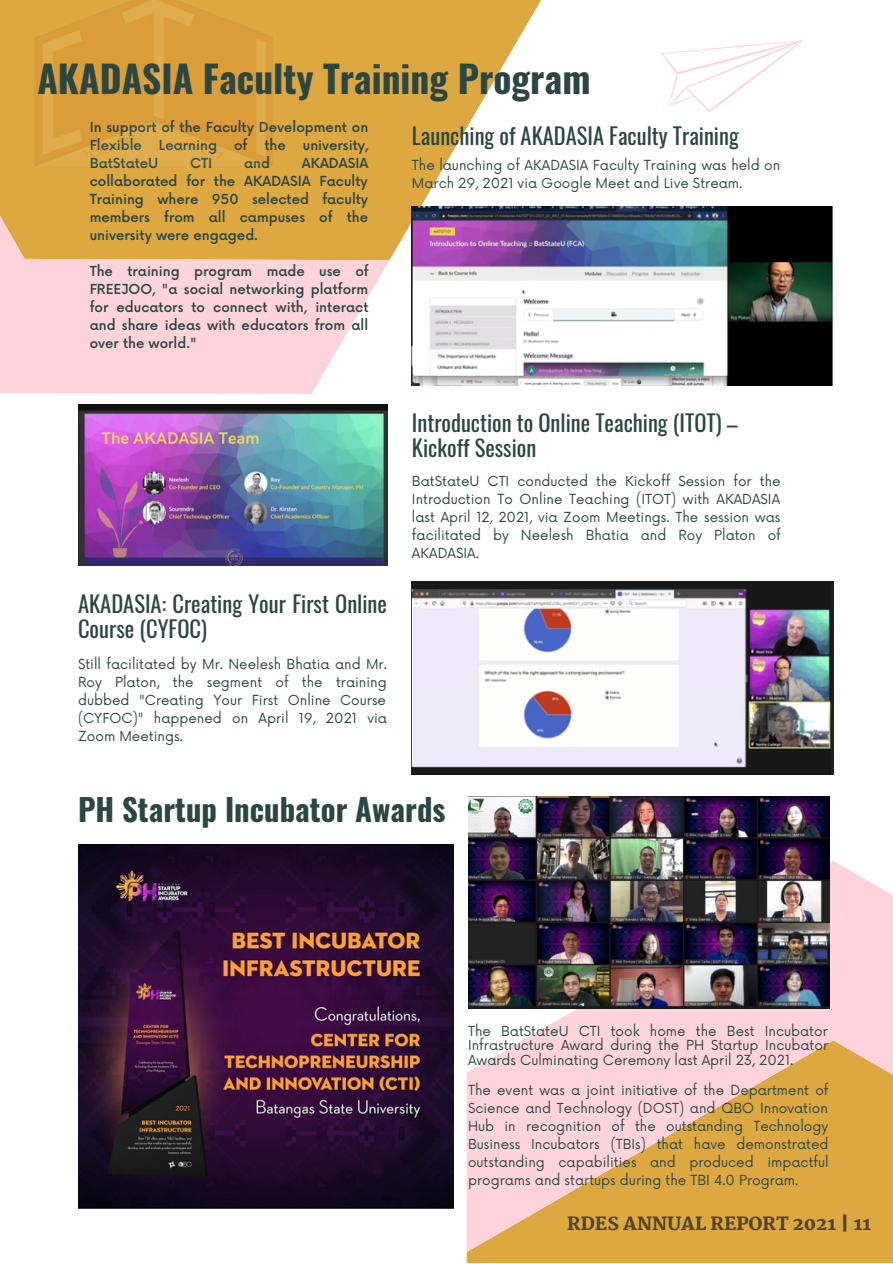
<style>
.page{position:relative;width:893px;height:1264px;background:#fff}
.page>*{position:absolute;margin:0;border:0;box-sizing:border-box;transform-origin:0 0}
.t1{font:700 37.35px "Oswald";color:#2b4743}
.t2{font:700 30.75px "Oswald";color:#2b4743}
.t3{font:22.5px/24.8px "Oswald";color:#2b4743}
.t4{font:800 18px "Martel";color:#242424}
.t5{font:13.5px/18px "Now";color:#2b4743;text-align:justify}
.t6{font:500 13.5px/18px "Now";color:#2b4743;text-align:justify}
</style>
<div class="page">
<div style="left:466px;top:1251px;width:426px;height:11px;background:#dda83f"></div>
<svg style="left:466px;top:860px;width:426px;height:391px;fill:#ffd3db"></svg>
<img style="left:412px;top:581px;width:421px;height:193px">
<img style="left:78px;top:552px;width:309px;height:13px">
<svg style="left:389px;top:0;width:184px;height:386px"></svg>
<svg style="left:0;top:0;width:389px;height:552px"></svg>
<img style="left:412px;top:207px;width:421px;height:178px">
<svg style="left:661px;top:40px;width:141px;height:72px"></svg>
<img style="left:78px;top:844px;width:375px;height:364px">
<img style="left:468px;top:797px;width:361px;height:211px">
<img style="left:22px;top:0;width:256px;height:166px">
<h1 class="t1" style="left:37px;top:49px;width:554px">AKADASIA Faculty Training Program</h1>
<p class="t6" style="left:90px;top:119px;width:280px">In support of the Faculty Development on<br>Flexible</p>
<p class="t6" style="left:159px;top:137px;width:60px">Learning</p>
<p class="t6" style="left:234px;top:137px;width:15px">of</p>
<p class="t6" style="left:264px;top:137px;width:23px">the</p>
<p class="t6" style="left:303px;top:137px;width:67px">university,</p>
<p class="t6" style="left:90px;top:155px;width:70px">BatStateU</p>
<p class="t6" style="left:190px;top:155px;width:24px">CTI</p>
<p class="t6" style="left:244px;top:155px;width:27px">and</p>
<p class="t6" style="left:90px;top:155px;width:280px;text-indent:212px">AKADASIA collaborated for the AKADASIA Faculty Training where 950 selected faculty members from all campuses of the university were engaged.</p>
<p class="t6" style="left:90px;top:263px;width:280px">The training program made use of FREEJOO, "a social networking platform for educators to connect with, interact and share ideas with educators from all over the world."</p>
<h3 class="t3" style="left:412px;top:122px;width:328px">Launching of AKADASIA Faculty Training</h3>
<p class="t5" style="left:412px;top:157px;width:370px">The launching of AKADASIA Faculty Training was held on<br>March 29, 2021 via Google Meet and Live Stream.</p>
<h3 class="t3" style="left:78px;top:589px;width:310px;line-height:25.8px">AKADASIA: Creating Your First Online<br>Course (CYFOC)</h3>
<p class="t5" style="left:78px;top:656px;width:310px">Still facilitated by Mr. Neelesh Bhatia and Mr.<br>Roy Platon, the segment of the training dubbed "Creating Your First Online Course (CYFOC)" happened on April 19, 2021 via Zoom Meetings.</p>
<h3 class="t3" style="left:412px;top:409px;width:327px">Introduction to Online Teaching (ITOT) –<br>Kickoff Session</h3>
<p class="t5" style="left:412px;top:473px;width:370px">BatStateU CTI conducted the Kickoff Session for the Introduction To Online Teaching (ITOT) with AKADASIA last April 12, 2021, via Zoom Meetings. The session was facilitated by Neelesh Bhatia and Roy Platon of AKADASIA.</p>
<h2 class="t2" style="left:78px;top:785px;width:369px">PH Startup Incubator Awards</h2>
<p class="t5" style="left:468px;top:1024px;width:361px;line-height:14.5px">The BatStateU CTI took home the Best Incubator Infrastructure Award during the PH Startup Incubator Awards Culminating Ceremony last April 23, 2021.</p>
<p class="t5" style="left:468px;top:1081px;width:362px">The event was a joint initiative of the Department of Science and Technology (DOST) and QBO Innovation Hub in recognition of the outstanding Technology Business Incubators (TBIs) that have demonstrated outstanding capabilities and produced impactful programs and startups during the TBI 4.0 Program.</p>
<h3 class="t4" style="left:567px;top:1212px;width:305px">RDES ANNUAL REPORT 2021 | 11</h3>
</div>
